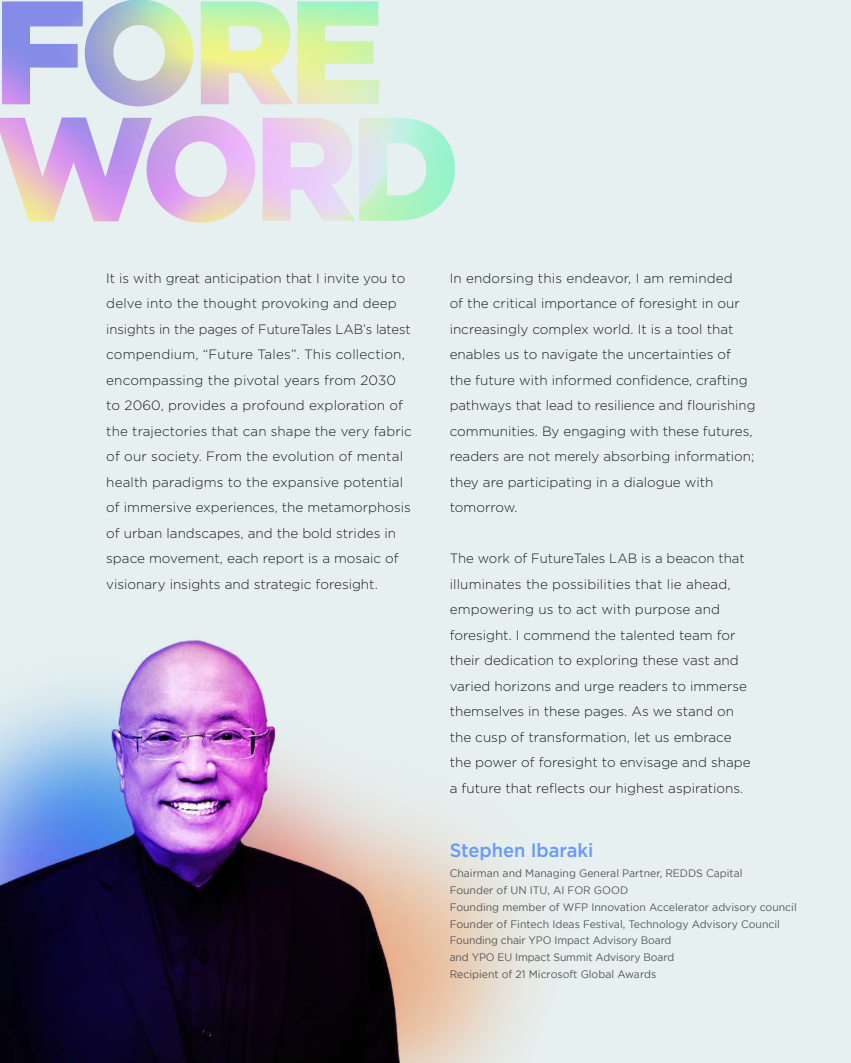
<style>
.page{position:relative;width:851px;height:1063px;background:#fff}
.page>*{position:absolute;margin:0;border:0;box-sizing:border-box;transform-origin:0 0}
.t1{font:500 19.2px "Gotham";color:#69f;scale:.95 1}
.t2{font:300 13.5px/25.5px "Gotham";color:#1d1d1b}
.t3{font:10.8px/16.8px "Gotham";color:#575756}
</style>
<div class="page">
<div style="left:0;top:0;width:850px;height:1063px;background:#e6f0f0"></div>
<svg style="left:0;top:0;width:455px;height:223px"></svg>
<img style="left:0;top:638px;width:407px;height:425px">
<p class="t2" style="left:106px;top:265px;width:307px">It is with great anticipation that I invite you to delve into the thought provoking and deep insights in the pages of FutureTales LAB’s latest compendium, “Future Tales”. This collection, encompassing the pivotal years from 2030 to 2060, provides a profound exploration of the trajectories that can shape the very fabric of our society. From the evolution of mental health paradigms to the expansive potential of immersive experiences, the metamorphosis of urban landscapes, and the bold strides in space movement, each report is a mosaic of visionary insights and strategic foresight.</p>
<p class="t2" style="left:449px;top:265px;width:307px">In endorsing this endeavor, I am reminded<br>of the critical importance of foresight in our increasingly complex world. It is a tool that enables us to navigate the uncertainties of the future with informed confidence, crafting pathways that lead to resilience and flourishing communities. By engaging with these futures, readers are not merely absorbing information; they are participating in a dialogue with tomorrow.</p>
<p class="t2" style="left:449px;top:545px;width:302px">The work of FutureTales LAB is a beacon that illuminates the possibilities that lie ahead, empowering us to act with purpose and foresight. I commend the talented team for their dedication to exploring these vast and varied horizons and urge readers to immerse themselves in these pages. As we stand on the cusp of transformation, let us embrace the power of foresight to envisage and shape a future that reflects our highest aspirations.</p>
<h1 class="t1" style="left:449px;top:837px;width:153px">Stephen Ibaraki</h1>
<p class="t3" style="left:449px;top:865px;width:348px">Chairman and Managing General Partner, REDDS Capital<br>Founder of UN ITU, AI FOR GOOD<br>Founding member of WFP Innovation Accelerator advisory council Founder of Fintech Ideas Festival, Technology Advisory Council Founding chair YPO Impact Advisory Board<br>and YPO EU Impact Summit Advisory Board<br>Recipient of 21 Microsoft Global Awards</p>
</div>
